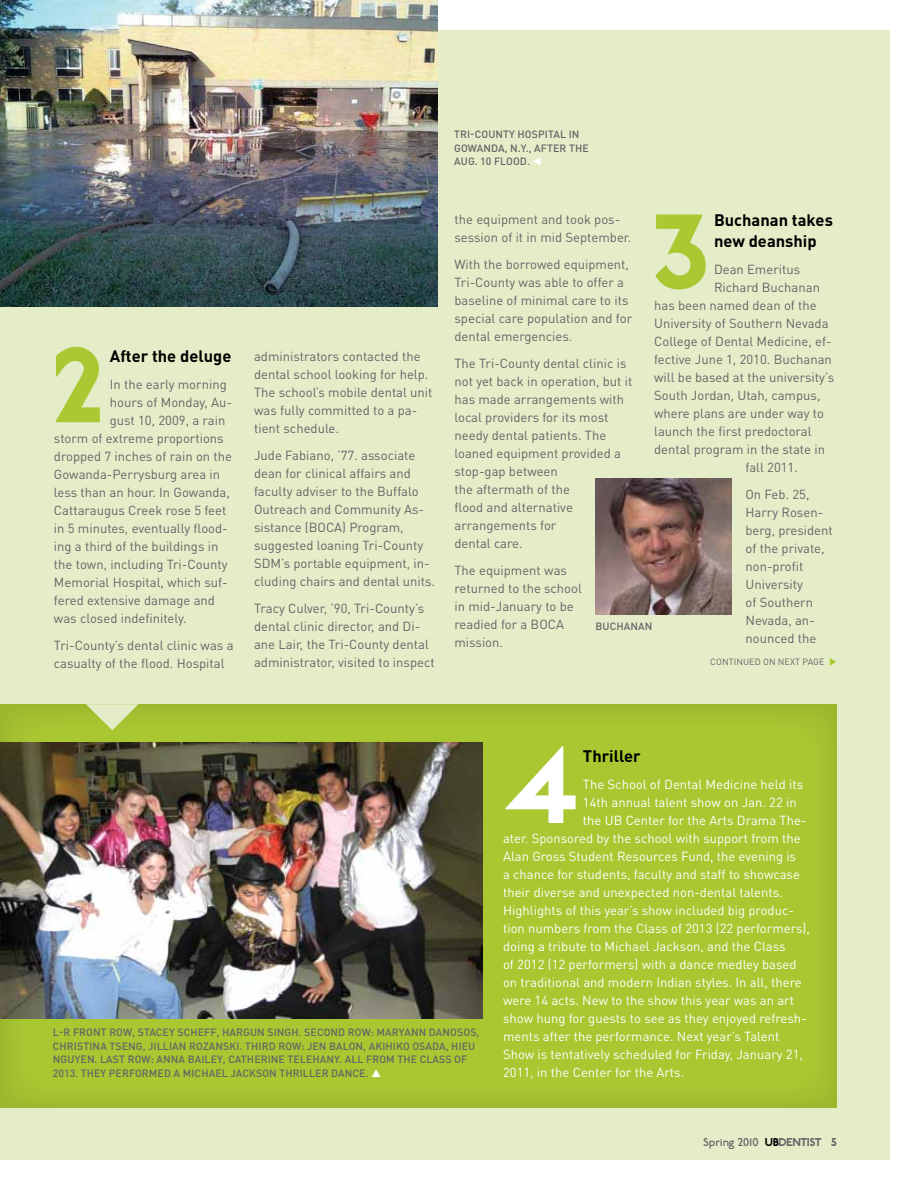
<style>
.page{position:relative;width:918px;height:1188px;background:#fff}
.page>*{position:absolute;margin:0;border:0;box-sizing:border-box;transform-origin:0 0}
.t1{font:700 112.5px "P22 Johnston Underground";color:#a9c832}
.t2{font:700 112.5px "P22 Johnston Underground";color:#fff}
.t3{font:700 16.5px/21px "DIN Pro";color:#000}
.t4{font:13.05px/18px "DIN Pro";color:#636466}
.t5{font:13.05px "DIN Pro";color:#fff}
.t6{font:12px "P22 Johnston Underground";letter-spacing:-.01em;color:#636466}
.t7{font:500 10.5px/13.5px "DIN Pro";letter-spacing:.01em;color:#636466}
.t8{font:9px "DIN Pro";color:#636466}
.s1{color:#fff}
.s2{font-weight:700;color:#000}
.s3{font-weight:700}
</style>
<div class="page">
<div style="left:0;top:31px;width:889px;height:1129px;background:#e5edc8"></div>
<div style="left:0;top:704px;width:837px;height:404px;background:#a9c832"></div>
<svg style="left:86px;top:704px;width:52px;height:26px"></svg>
<img style="left:596px;top:478px;width:136px;height:137px">
<img style="left:0;top:0;width:438px;height:307px">
<img style="left:0;top:742px;width:483px;height:276px">
<h1 class="t1" style="left:51px;top:319px;width:55px">2</h1>
<p class="t3" style="left:110px;top:345px;width:123px">After the deluge</p>
<p class="t4" style="left:110px;top:375px;width:118px">I n the early morning</p>
<p class="t4" style="left:110px;top:393px;width:124px">hours of Monday, Au-</p>
<p class="t4" style="left:110px;top:411px;width:117px">gust 10, 2009, a rain</p>
<p class="t4" style="left:54px;top:429px;width:171px">storm of extreme proportions</p>
<p class="t4" style="left:54px;top:447px;width:180px">dropped 7 inches of rain on the</p>
<p class="t4" style="left:54px;top:465px;width:168px">Gowanda-Perrysburg area in</p>
<p class="t4" style="left:54px;top:483px;width:177px">less than an hour. I n Gowanda,</p>
<p class="t4" style="left:54px;top:501px;width:174px">Cattaraugus Creek rose 5 feet</p>
<p class="t4" style="left:54px;top:519px;width:175px">in 5 minutes, eventually flood-</p>
<p class="t4" style="left:54px;top:537px;width:166px">ing a third of the buildings in</p>
<p class="t4" style="left:54px;top:555px;width:175px">the town, including Tri-County</p>
<p class="t4" style="left:54px;top:573px;width:175px">Memorial Hospital, which suf-</p>
<p class="t4" style="left:54px;top:591px;width:163px">fered extensive damage and</p>
<p class="t4" style="left:54px;top:609px;width:134px">was closed indefinitely.</p>
<p class="t4" style="left:54px;top:636px;width:181px">Tri-County’s dental clinic was a casualty of the flood. Hospital</p>
<p class="t4" style="left:254px;top:347px;width:180px">administrators contacted the dental school looking for help.<br>The school’s mobile dental unit was fully committed to a pa&shy;tient schedule.</p>
<p class="t4" style="left:254px;top:446px;width:183px">Jude Fabiano, ’77. associate dean for clinical affairs and faculty adviser to the Buffalo<br>Outreach and Community As&shy;sistance (BOCA) Program, suggested loaning Tri-County<br>SDM’s portable equipment, in&shy;cluding chairs and dental units.</p>
<p class="t4" style="left:254px;top:599px;width:182px">Tracy Culver, ’90, Tri-County’s dental clinic director, and Di&shy;ane Lair, the Tri-County dental administrator, visited to inspect</p>
<p class="t7" style="left:454px;top:127px;width:136px">TRI-COUNTY HOSPITAL IN<br>GOWANDA, N .Y., AFTER TH E<br>AUG. 10 FLOOD. <span class="s1">▼</span></p>
<p class="t3" style="left:714px;top:208px;width:120px">Buchanan takes new deanship</p>
<p class="t4" style="left:714px;top:259px;width:88px">Dean Emeritus</p>
<p class="t4" style="left:714px;top:277px;width:108px">Richard Buchanan</p>
<p class="t4" style="left:654px;top:295px;width:164px">has been named dean of the</p>
<p class="t4" style="left:654px;top:313px;width:176px">University of Southern Nevada</p>
<p class="t4" style="left:654px;top:331px;width:179px">College of Dental Medicine, ef-</p>
<p class="t4" style="left:654px;top:349px;width:179px">fective June 1, 2010. Buchanan</p>
<p class="t4" style="left:654px;top:367px;width:182px">will be based at the university’s</p>
<p class="t4" style="left:654px;top:385px;width:168px">South Jordan, Utah, campus,</p>
<p class="t4" style="left:654px;top:403px;width:171px">where plans are under way to</p>
<p class="t4" style="left:654px;top:421px;width:159px">launch the first predoctoral</p>
<p class="t4" style="left:654px;top:439px;width:172px">dental program in the state in</p>
<p class="t4" style="left:746px;top:457px;width:54px">fall 2011.</p>
<p class="t4" style="left:746px;top:484px;width:89px">On Feb. 25,<br>Harry Rosen&shy;berg, president of the private, non-profit<br>University<br>of Southern<br>Nevada, an&shy;nounced the</p>
<h1 class="t1" style="left:651px;top:185px;width:61px">3</h1>
<p class="t4" style="left:455px;top:210px;width:178px">the equipment and took pos&shy;session of it in mid September.</p>
<p class="t4" style="left:455px;top:255px;width:179px">With the borrowed equipment,<br>Tri-County was able to offer a baseline of minimal care to its special care population and for dental emergencies.</p>
<p class="t4" style="left:455px;top:354px;width:179px">The Tri-County dental clinic is not yet back in operation, but it has made arrangements with local providers for its most needy dental patients. The loaned equipment provided a stop-gap between<br>the aftermath of the<br>flood and alternative arrangements for<br>dental care.</p>
<p class="t4" style="left:455px;top:561px;width:129px">The equipment was returned to the school in mid-January to be readied for a BOCA mission.</p>
<p class="t7" style="left:596px;top:619px;width:58px">B UCHANAN</p>
<p class="t8" style="left:710px;top:656px;width:7px">con</p>
<p class="t8" style="left:729px;top:656px;width:15px">tinued</p>
<p class="t8" style="left:763px;top:656px;width:46px">on next page</p>
<p class="t7" style="left:53px;top:1025px;width:428px">L-R FRONT ROW, STACEY SCH EFF, HARGUN SINGH . SECOND ROW: MARYANN DANOSOS, CH RISTINA TSENG, JILLIAN ROZANSKI. TH IRD ROW: JEN BALON, AKIH IKO OSADA, HIEU N GUYEN. LAST ROW: ANNA BAILEY, CATH ERINE TELEHANY. ALL FROM TH E CLASS OF 2013. TH EY PERFORM ED A MICHAEL JACKSON TH RILLER DANCE.</p>
<h1 class="t2" style="left:504px;top:719px;width:75px">4</h1>
<p class="t3" style="left:583px;top:745px;width:59px">Thriller</p>
<p class="t5" style="left:583px;top:775px;width:222px">The School of Dental Medicine held its</p>
<p class="t5" style="left:583px;top:793px;width:215px">14th annual talent show on Jan. 22 in</p>
<p class="t5" style="left:583px;top:811px;width:225px">the UB Center for the Arts Drama The-</p>
<p class="t5" style="left:503px;top:829px;width:299px">ater. Sponsored by the school with support from the</p>
<p class="t5" style="left:503px;top:847px;width:295px">Alan Gross Student Resources Fund, the evening is</p>
<p class="t5" style="left:503px;top:865px;width:298px">a chance for students, faculty and staff to showcase</p>
<p class="t5" style="left:503px;top:883px;width:281px">their diverse and unexpected non-dental talents.</p>
<p class="t5" style="left:503px;top:901px;width:292px">Highlights of this year’s show included big produc-</p>
<p class="t5" style="left:503px;top:919px;width:308px">tion numbers from the Class of 2013 (22 performers),</p>
<p class="t5" style="left:503px;top:937px;width:284px">doing a tribute to Michael Jackson, and the Class</p>
<p class="t5" style="left:503px;top:955px;width:295px">of 2012 (12 performers) with a dance medley based</p>
<p class="t5" style="left:503px;top:973px;width:300px">on traditional and modern I ndian styles. I n all, there</p>
<p class="t5" style="left:503px;top:991px;width:293px">were 14 acts. New to the show this year was an art</p>
<p class="t5" style="left:503px;top:1009px;width:305px">show hung for guests to see as they enjoyed refresh-</p>
<p class="t5" style="left:503px;top:1027px;width:278px">ments after the performance. Next year’s Talent</p>
<p class="t5" style="left:503px;top:1045px;width:301px">Show is tentatively scheduled for Friday, January 21,</p>
<p class="t5" style="left:503px;top:1063px;width:183px">2011, in the Center for the Arts.</p>
<p class="t6" style="left:703px;top:1135px;width:135px">Spring 2010 <span class="s2">UB</span><span class="s3">DENTIST 5</span></p>
</div>
